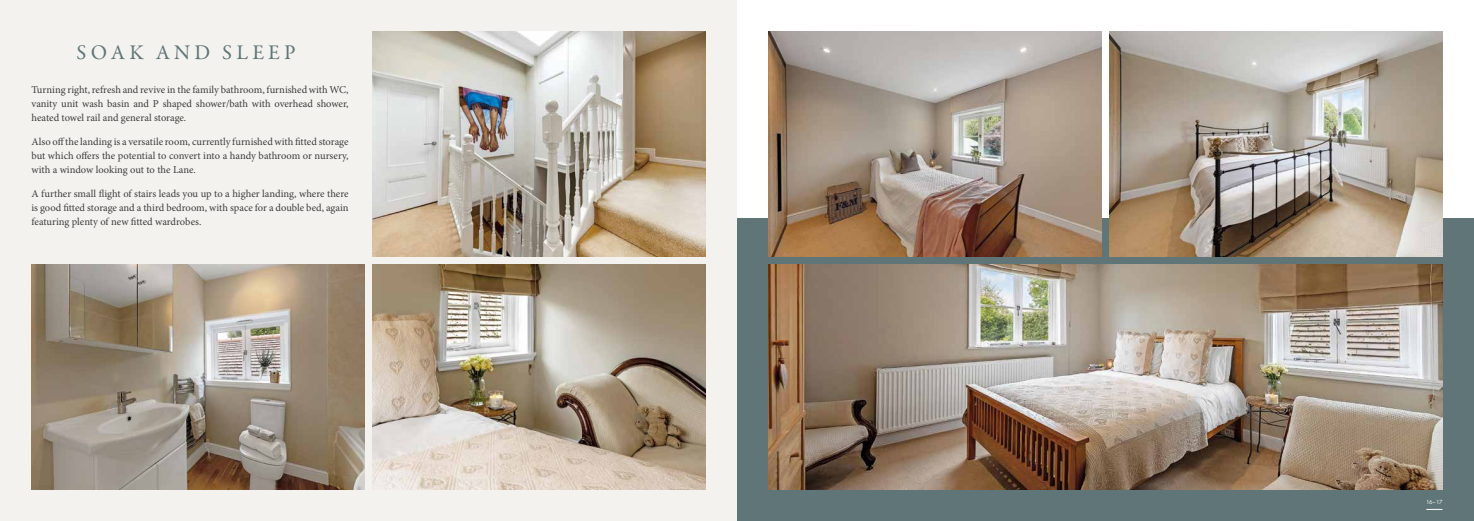
<style>
.page{position:relative;width:1474px;height:521px;background:#fff}
.page>*{position:absolute;margin:0;border:0;box-sizing:border-box;transform-origin:0 0}
.t1{font:21px "Garamond Premr Pro";letter-spacing:.2em;color:#5f7577}
.t2{font:10.5px/14px "Minion Pro";letter-spacing:-.005em;color:#3c3c3b;text-align:justify}
.t3{font:6.12px "Futura PT";color:#fff}
</style>
<div class="page">
<div style="left:0;top:0;width:737px;height:521px;background:#f3f2ef"></div>
<div style="left:737px;top:218px;width:736px;height:303px;background:#5f7577"></div>
<svg style="left:1426px;top:509px;width:16px;height:1px"></svg>
<img style="left:372px;top:264px;width:333px;height:225px">
<img style="left:32px;top:264px;width:333px;height:225px">
<img style="left:372px;top:32px;width:333px;height:225px">
<img style="left:768px;top:32px;width:333px;height:225px">
<img style="left:1109px;top:32px;width:333px;height:225px">
<img style="left:768px;top:264px;width:674px;height:225px">
<h1 class="t1" style="left:77px;top:40px;width:220px">SOAK AND SLEEP</h1>
<p class="t2" style="left:32px;top:83px;width:319px">Turning right, refresh and revive in the family bathroom, furnished with WC, vanity unit wash basin and P shaped shower/bath with overhead shower, heated towel rail and general storage.</p>
<p class="t2" style="left:32px;top:134px;width:319px">Also off the landing is a versatile room, currently furnished with fitted storage but which offers the potential to convert into a handy bathroom or nursery, with a window looking out to the Lane.</p>
<p class="t2" style="left:32px;top:186px;width:319px">A further small flight of stairs leads you up to a higher landing, where there is good fitted storage and a third bedroom, with space for a double bed, again featuring plenty of new fitted wardrobes.</p>
<p class="t3" style="left:1426px;top:499px;width:18px">16–17</p>
</div>
